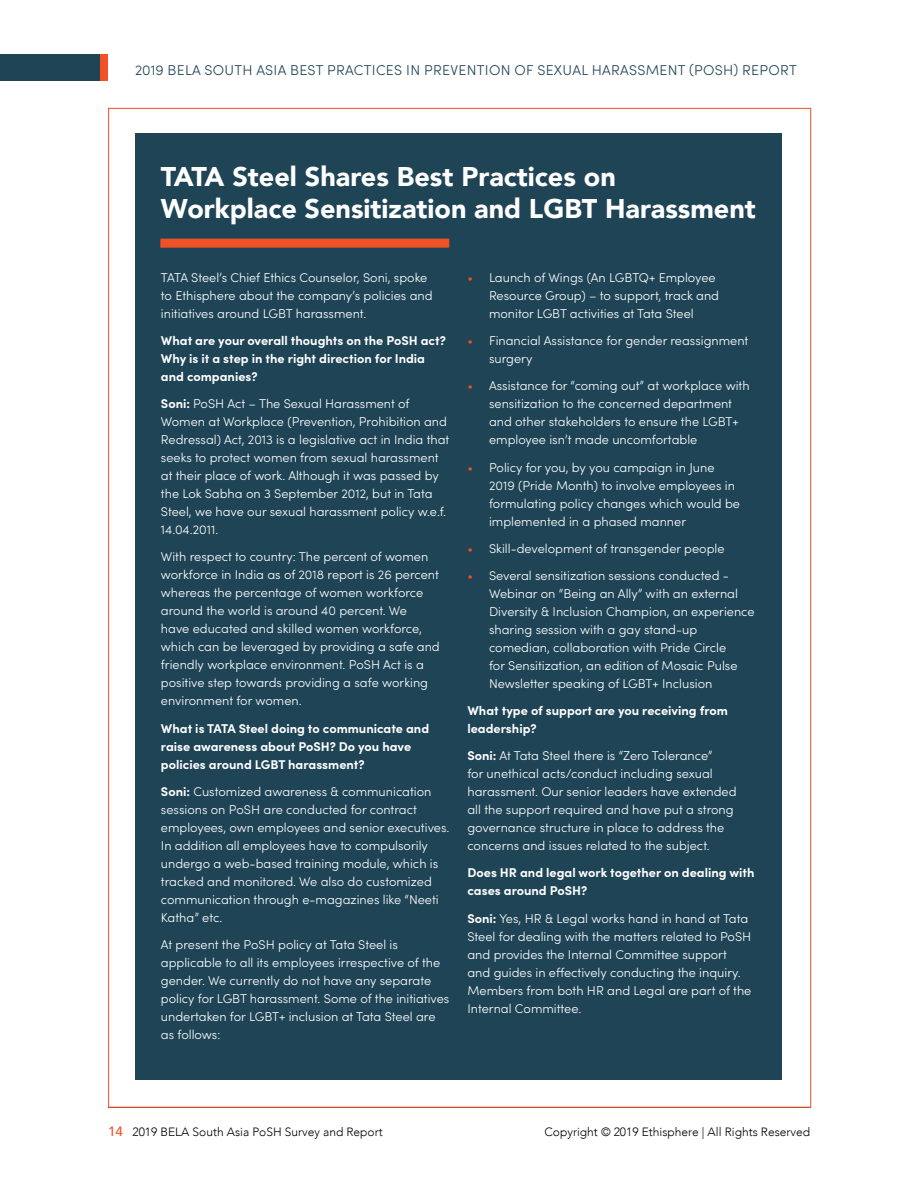
<style>
.page{position:relative;width:918px;height:1188px;background:#fff}
.page>*{position:absolute;margin:0;border:0;box-sizing:border-box;transform-origin:0 0}
.t1{font:900 27px/32.4px "Avenir";color:#fff}
.t2{font:300 14.25px "Sofia Pro";letter-spacing:.02em;color:#1f4456}
.t3{font:300 12.75px/18px "Sofia Pro";color:#fff}
.t4{font:700 12.75px/18px "Sofia Pro";color:#fff}
.t5{font:300 12px "Avenir";color:#000}
.s1{font-weight:700}
.s2{color:#f05126}
.s3{font-weight:500;font-size:13.5px;color:#f05126}
</style>
<div class="page">
<div style="left:135px;top:134px;width:647px;height:946px;background:#1f4456"></div>
<div style="left:160px;top:239px;width:289px;height:9px;background:#f05126"></div>
<div style="left:0;top:54px;width:108px;height:27px;background:#1f4456"></div>
<div style="left:101px;top:54px;width:7px;height:27px;background:#f05126"></div>
<p class="t2" style="left:135px;top:60px;width:663px">2019 BELA SOUTH ASIA BEST PRACTICES IN PREVENTION OF SEXUAL HARASSMENT (POSH) REPORT</p>
<h1 class="t1" style="left:161px;top:159px;width:597px">TATA Steel Shares Best Practices on<br>Workplace Sensitization and LGBT Harassment</h1>
<p class="t3" style="left:161px;top:268px;width:273px">TATA Steel’s Chief Ethics Counselor, Soni, spoke to Ethisphere about the company’s policies and initiatives around LGBT harassment.</p>
<p class="t4" style="left:161px;top:331px;width:287px">What are your overall thoughts on the PoSH act?<br>Why is it a step in the right direction for India and companies?</p>
<p class="t3" style="left:161px;top:394px;width:290px"><span class="s1">Soni:</span> PoSH Act – The Sexual Harassment of Women at Workplace (Prevention, Prohibition and Redressal) Act, 2013 is a legislative act in India that seeks to protect women from sexual harassment at their place of work. Although it was passed by the Lok Sabha on 3 September 2012, but in Tata Steel, we have our sexual harassment policy w.e.f.<br>14.04.2011.</p>
<p class="t3" style="left:161px;top:547px;width:280px">With respect to country: The percent of women workforce in India as of 2018 report is 26 percent whereas the percentage of women workforce around the world is around 40 percent. We<br>have educated and skilled women workforce, which can be leveraged by providing a safe and friendly workplace environment. PoSH Act is a positive step towards providing a safe working environment for women.</p>
<p class="t4" style="left:161px;top:718px;width:270px">What is TATA Steel doing to communicate and raise awareness about PoSH? Do you have policies around LGBT harassment?</p>
<p class="t3" style="left:161px;top:782px;width:290px"><span class="s1">Soni:</span> Customized awareness &amp; communication sessions on PoSH are conducted for contract employees, own employees and senior executives.<br>In addition all employees have to compulsorily undergo a web-based training module, which is tracked and monitored. We also do customized communication through e-magazines like “Neeti Katha” etc.</p>
<p class="t3" style="left:161px;top:935px;width:290px">At present the PoSH policy at Tata Steel is applicable to all its employees irrespective of the gender. We currently do not have any separate policy for LGBT harassment. Some of the initiatives undertaken for LGBT+ inclusion at Tata Steel are as follows:</p>
<p class="t3" style="left:489px;top:268px;width:232px;text-indent:-22px"><span class="s2">•</span> Launch of Wings (An LGBTQ+ Employee<br>Resource Group) – to support, track and monitor LGBT activities at Tata Steel</p>
<p class="t3" style="left:489px;top:331px;width:261px;text-indent:-22px"><span class="s2">•</span> Financial Assistance for gender reassignment surgery</p>
<p class="t3" style="left:489px;top:376px;width:262px;text-indent:-22px"><span class="s2">•</span> Assistance for “coming out” at workplace with sensitization to the concerned department and other stakeholders to ensure the LGBT+ employee isn’t made uncomfortable</p>
<p class="t3" style="left:489px;top:457px;width:253px;text-indent:-22px"><span class="s2">•</span> Policy for you, by you campaign in June 2019 (Pride Month) to involve employees in formulating policy changes which would be implemented in a phased manner</p>
<p class="t3" style="left:467px;top:539px;width:259px"><span class="s2">•</span> Skill-development of transgender people</p>
<p class="t3" style="left:489px;top:566px;width:267px;text-indent:-22px"><span class="s2">•</span> Several sensitization sessions conducted - Webinar on “Being an Ally” with an external Diversity &amp; Inclusion Champion, an experience sharing session with a gay stand-up comedian, collaboration with Pride Circle<br>for Sensitization, an edition of Mosaic Pulse Newsletter speaking of LGBT+ Inclusion</p>
<p class="t4" style="left:467px;top:701px;width:262px">What type of support are you receiving from leadership?</p>
<p class="t3" style="left:467px;top:746px;width:271px"><span class="s1">Soni:</span> At Tata Steel there is “Zero Tolerance”<br>for unethical acts/conduct including sexual harassment. Our senior leaders have extended all the support required and have put a strong governance structure in place to address the concerns and issues related to the subject.</p>
<p class="t4" style="left:467px;top:863px;width:289px">Does HR and legal work together on dealing with cases around PoSH?</p>
<p class="t3" style="left:467px;top:908px;width:285px"><span class="s1">Soni:</span> Yes, HR &amp; Legal works hand in hand at Tata Steel for dealing with the matters related to PoSH and provides the Internal Committee support and guides in effectively conducting the inquiry.<br>Members from both HR and Legal are part of the Internal Committee.</p>
<p class="t5" style="left:108px;top:1124px;width:276px"><span class="s3">14</span> 2019 BELA South Asia PoSH Survey and Report</p>
<p class="t5" style="left:545px;top:1124px;width:267px">Copyright © 2019 Ethisphere | All Rights Reserved</p>
</div>
